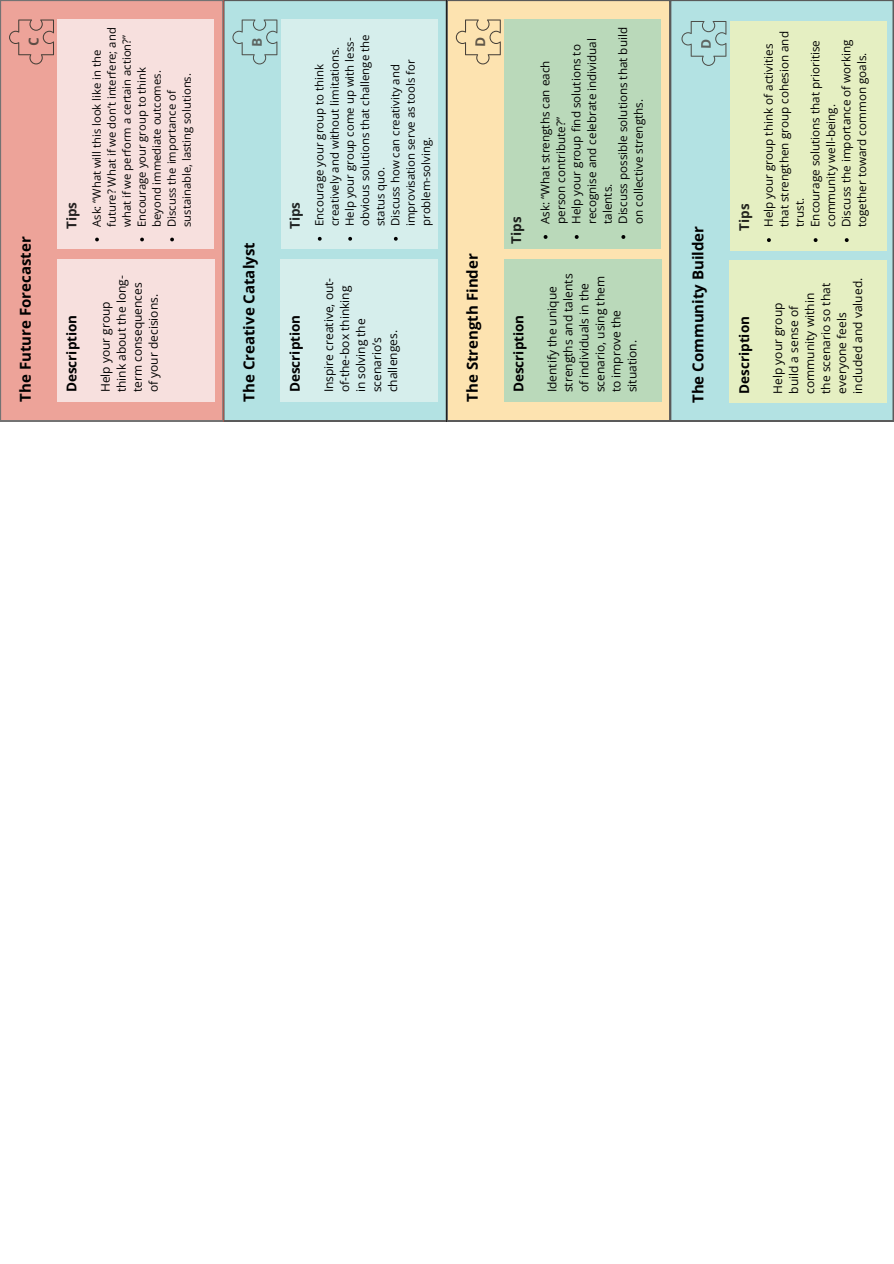
<style>
.page{position:relative;width:894px;height:1264px;background:#fff}
.page>*{position:absolute;margin:0;border:0;box-sizing:border-box;transform-origin:0 0}
.t1{font:700 15px "Open Sans";color:#000}
.t2{font:700 13.5px "Open Sans";color:#000}
.t3{font:12px/16px "Open Sans";color:#000}
.t4{font:11.7px/15.6px "Open Sans";color:#000}
.t5{font:11.4px/15.1px "Open Sans";color:#000}
.t6{font:11.25px/15px "Open Sans";color:#000}
</style>
<div class="page">
<svg style="left:223px;top:0;width:223px;height:421px;background:#b1dddd"></svg>
<div style="left:0;top:0;width:223px;height:421px;background:#eda399"></div>
<div style="left:57px;top:259px;width:157px;height:142px;background:#f7e0de"></div>
<div style="left:57px;top:20px;width:157px;height:229px;background:#f7e0de"></div>
<svg style="left:95px;top:238px;width:4px;height:3px"></svg>
<svg style="left:140px;top:238px;width:4px;height:3px"></svg>
<svg style="left:170px;top:238px;width:4px;height:3px"></svg>
<div style="left:281px;top:259px;width:157px;height:142px;background:#d6eeec"></div>
<div style="left:281px;top:20px;width:156px;height:229px;background:#d6eeec"></div>
<svg style="left:318px;top:237px;width:3px;height:4px"></svg>
<svg style="left:348px;top:237px;width:4px;height:4px"></svg>
<svg style="left:394px;top:237px;width:3px;height:4px"></svg>
<div style="left:446px;top:0;width:223px;height:421px;background:#fde3b0"></div>
<div style="left:504px;top:259px;width:157px;height:142px;background:#bad9ba"></div>
<div style="left:504px;top:20px;width:157px;height:229px;background:#bad9ba"></div>
<svg style="left:543px;top:235px;width:4px;height:4px"></svg>
<svg style="left:574px;top:235px;width:4px;height:4px"></svg>
<svg style="left:621px;top:235px;width:4px;height:4px"></svg>
<div style="left:670px;top:0;width:223px;height:421px;background:#b3e2e3"></div>
<div style="left:729px;top:260px;width:157px;height:143px;background:#e5efc2"></div>
<div style="left:729px;top:21px;width:157px;height:229px;background:#e5efc2"></div>
<svg style="left:767px;top:238px;width:3px;height:4px"></svg>
<svg style="left:813px;top:238px;width:4px;height:4px"></svg>
<svg style="left:844px;top:238px;width:4px;height:4px"></svg>
<svg style="left:9px;top:20px;width:45px;height:44px;background:#dc988f"></svg>
<svg style="left:232px;top:20px;width:45px;height:44px;background:#a9d4d4"></svg>
<svg style="left:455px;top:20px;width:45px;height:44px;background:#ecd4a5"></svg>
<svg style="left:681px;top:21px;width:45px;height:45px;background:#a9d3d4"></svg>
<p class="t1" style="left:15px;top:401px;width:166px;rotate:-90deg">The Future Forecaster</p>
<p class="t2" style="left:62px;top:229px;width:29px;rotate:-90deg">Tips</p>
<p class="t6" style="left:89px;top:227px;width:201px;rotate:-90deg">Ask: “What will this look like in the future? What if we don’t interfere; and what if we perform a certain action?”<br>Encourage your group to think beyond immediate outcomes.<br>Discuss the importance of sustainable, lasting solutions.</p>
<p class="t2" style="left:62px;top:392px;width:79px;rotate:-90deg">Description</p>
<p class="t3" style="left:97px;top:392px;width:118px;rotate:-90deg">Help your group think about the long&shy;term consequences of your decisions.</p>
<p class="t1" style="left:238px;top:401px;width:161px;rotate:-90deg">The Creative Catalyst</p>
<p class="t2" style="left:285px;top:229px;width:29px;rotate:-90deg">Tips</p>
<p class="t5" style="left:311px;top:226px;width:193px;rotate:-90deg">Encourage your group to think creatively and without limitations.<br>Help your group come up with less&shy;obvious solutions that challenge the status quo.<br>Discuss how can creativity and improvisation serve as tools for problem-solving.</p>
<p class="t2" style="left:285px;top:392px;width:79px;rotate:-90deg">Description</p>
<p class="t3" style="left:320px;top:392px;width:116px;rotate:-90deg">Inspire creative, out&shy;of-the-box thinking in solving the scenario’s challenges.</p>
<p class="t1" style="left:461px;top:401px;width:150px;rotate:-90deg">The Strength Finder</p>
<p class="t2" style="left:506px;top:244px;width:29px;rotate:-90deg">Tips</p>
<p class="t2" style="left:508px;top:392px;width:79px;rotate:-90deg">Description</p>
<p class="t4" style="left:537px;top:224px;width:198px;rotate:-90deg">Ask: “What strengths can each person contribute?”<br>Help your group find solutions to recognise and celebrate individual talents.<br>Discuss possible solutions that build on collective strengths.</p>
<p class="t3" style="left:543px;top:392px;width:120px;rotate:-90deg">Identify the unique strengths and talents of individuals in the scenario, using them to improve the situation.</p>
<p class="t1" style="left:687px;top:403px;width:179px;rotate:-90deg">The Community Builder</p>
<p class="t2" style="left:734px;top:231px;width:29px;rotate:-90deg">Tips</p>
<p class="t4" style="left:760px;top:227px;width:197px;rotate:-90deg">Help your group think of activities that strengthen group cohesion and trust.<br>Encourage solutions that prioritise community well-being.<br>Discuss the importance of working together toward common goals.</p>
<p class="t2" style="left:734px;top:394px;width:79px;rotate:-90deg">Description</p>
<p class="t3" style="left:769px;top:394px;width:117px;rotate:-90deg">Help your group build a sense of community within the scenario so that everyone feels included and valued.</p>
</div>
